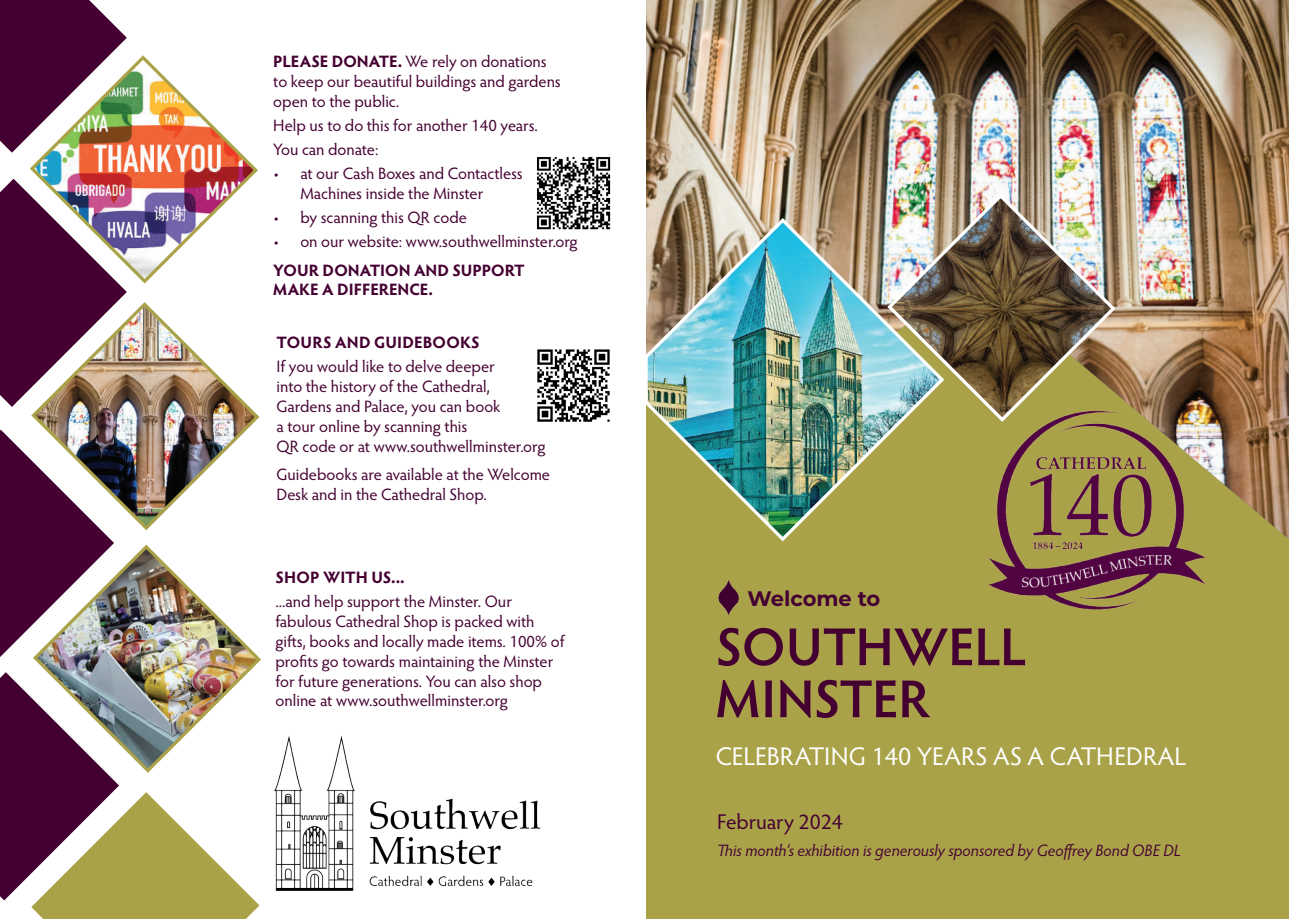
<style>
.page{position:relative;width:1289px;height:919px;background:#fff}
.page>*{position:absolute;margin:0;border:0;box-sizing:border-box;transform-origin:0 0}
.t1{font:600 53.4px/52.1px "Hypatia Sans Pro";letter-spacing:-.005em;color:#450032}
.t2{font:25.65px "Hypatia Sans Pro";color:#fff}
.t3{font:21.3px "Hypatia Sans Pro";color:#450032}
.t4{font:700 21px "Montserrat";color:#450032}
.t5{font:16.5px/19.8px "Hypatia Sans Pro";color:#450032}
.t6{font:700 16.5px/19.8px "Hypatia Sans Pro";letter-spacing:.005em;color:#450032}
.t7{font:italic 16.5px "Hypatia Sans Pro";color:#450032}
.s1{font-weight:700}
</style>
<div class="page">
<div style="left:646px;top:0;width:642px;height:918px;background:#aaa249"></div>
<img style="left:646px;top:0;width:642px;height:538px">
<img style="left:646px;top:216px;width:300px;height:326px">
<img style="left:885px;top:191px;width:232px;height:233px">
<img style="left:718px;top:580px;width:21px;height:36px">
<img style="left:987px;top:408px;width:219px;height:202px">
<svg style="left:30px;top:55px;width:228px;height:229px"></svg>
<img style="left:31px;top:302px;width:229px;height:229px">
<img style="left:33px;top:544px;width:228px;height:128px">
<svg style="left:0;top:179px;width:127px;height:228px"></svg>
<svg style="left:0;top:0;width:127px;height:153px"></svg>
<svg style="left:0;top:429px;width:114px;height:228px"></svg>
<img style="left:274px;top:735px;width:267px;height:156px">
<svg style="left:0;top:672px;width:259px;height:246px"></svg>
<img style="left:537px;top:157px;width:74px;height:73px">
<img style="left:537px;top:349px;width:73px;height:73px">
<p class="t5" style="left:273px;top:51px;width:289px"><span class="s1">PLEASE DONATE.</span> We rely on donations to keep our beautiful buildings and gardens open to the public.</p>
<p class="t5" style="left:273px;top:113px;width:266px;line-height:24px">Help us to do this for another 140 years.<br>You can donate:</p>
<p class="t5" style="left:300px;top:163px;width:224px;text-indent:-27px">• at our Cash Boxes and Contactless<br>Machines inside the Minster</p>
<p class="t5" style="left:273px;top:207px;width:195px">• by scanning this QR code</p>
<p class="t5" style="left:273px;top:231px;width:306px">• on our website: www.southwellminster.org</p>
<p class="t6" style="left:273px;top:259px;width:253px">YOUR DONATION AND SUPPORT<br>MAKE A DIFFERENCE.</p>
<p class="t6" style="left:276px;top:332px;width:205px">TOURS AND GUIDEBOOKS</p>
<p class="t5" style="left:276px;top:356px;width:270px">If you would like to delve deeper<br>into the history of the Cathedral, Gardens and Palace, you can book<br>a tour online by scanning this<br>QR code or at www.southwellminster.org</p>
<p class="t5" style="left:276px;top:464px;width:275px">Guidebooks are available at the Welcome<br>Desk and in the Cathedral Shop.</p>
<p class="t6" style="left:275px;top:567px;width:131px">SHOP WITH US...</p>
<p class="t5" style="left:275px;top:591px;width:290px">...and help support the Minster. Our fabulous Cathedral Shop is packed with gifts, books and locally made items. 100% of profits go towards maintaining the Minster for future generations. You can also shop online at www.southwellminster.org</p>
<p class="t4" style="left:747px;top:583px;width:134px">Welcome to</p>
<h1 class="t1" style="left:715px;top:618px;width:312px">SOUTHWELL<br>MINSTER</h1>
<h2 class="t2" style="left:715px;top:739px;width:472px">CELEBRATING 140 YEARS AS A CATHEDRAL</h2>
<p class="t3" style="left:717px;top:807px;width:127px">February 2024</p>
<p class="t7" style="left:717px;top:839px;width:465px">This month’s exhibition is generously sponsored by Geoffrey Bond OBE DL</p>
</div>
